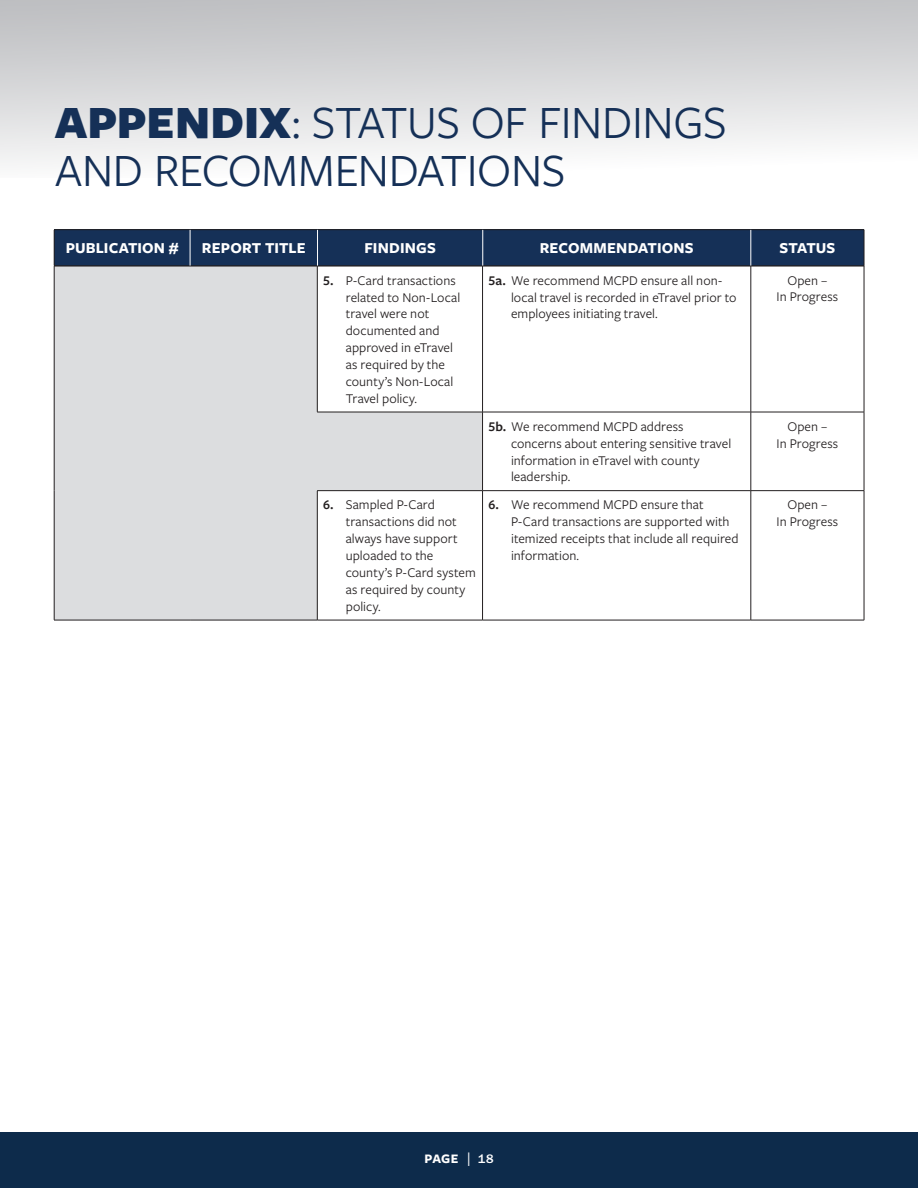
<style>
.page{position:relative;width:918px;height:1188px;background:#fff}
.page>*{position:absolute;margin:0;border:0;box-sizing:border-box;transform-origin:0 0}
.t1{font:48px/48px "Freight Sans Pro";letter-spacing:-.01em;color:#153057}
.t2{font:700 15.75px "Freight Sans Pro";letter-spacing:.01em;color:#fff}
.t3{font:13.8px/16.8px "Freight Sans Pro";letter-spacing:.005em;color:#231f20}
.t4{font:700 13.5px "Freight Sans Pro";color:#fff}
.s1{font-weight:900}
.s2{font-weight:600}
.s3{font-weight:500;font-size:15px}
.s4{font-family:"Franklin Gothic URW";font-weight:500;font-size:12.75px}
</style>
<div class="page">
<div style="left:0;top:1133px;width:918px;height:55px;background:#0d2b4b"></div>
<div style="left:0;top:0;width:918px;height:178px;background:linear-gradient(to bottom,#bdbec1,#fdfdfd)"></div>
<div style="left:54px;top:266px;width:263px;height:146px;background:#dcdddf"></div>
<div style="left:54px;top:412px;width:429px;height:79px;background:#dcdddf"></div>
<div style="left:54px;top:491px;width:263px;height:129px;background:#dcdddf"></div>
<hr style="left:54px;top:266px;width:1px;height:146px;background:#231f20">
<hr style="left:317px;top:266px;width:1px;height:146px;background:#231f20">
<hr style="left:482px;top:266px;width:1px;height:146px;background:#231f20">
<hr style="left:751px;top:266px;width:1px;height:146px;background:#231f20">
<hr style="left:864px;top:266px;width:1px;height:146px;background:#231f20">
<hr style="left:54px;top:412px;width:1px;height:79px;background:#231f20">
<hr style="left:483px;top:412px;width:268px;height:1px;background:#231f20">
<hr style="left:482px;top:412px;width:1px;height:78px;background:#231f20">
<hr style="left:751px;top:412px;width:113px;height:1px;background:#231f20">
<hr style="left:751px;top:412px;width:1px;height:78px;background:#231f20">
<hr style="left:864px;top:412px;width:1px;height:78px;background:#231f20">
<hr style="left:54px;top:491px;width:1px;height:129px;background:#231f20">
<hr style="left:317px;top:490px;width:166px;height:1px;background:#231f20">
<hr style="left:317px;top:491px;width:1px;height:129px;background:#231f20">
<hr style="left:483px;top:490px;width:268px;height:1px;background:#231f20">
<hr style="left:482px;top:491px;width:1px;height:129px;background:#231f20">
<hr style="left:751px;top:490px;width:113px;height:1px;background:#231f20">
<hr style="left:751px;top:491px;width:1px;height:129px;background:#231f20">
<hr style="left:864px;top:491px;width:1px;height:129px;background:#231f20">
<hr style="left:54px;top:620px;width:136px;height:1px;background:#231f20">
<hr style="left:190px;top:620px;width:127px;height:1px;background:#231f20">
<hr style="left:317px;top:620px;width:166px;height:1px;background:#231f20">
<hr style="left:483px;top:620px;width:268px;height:1px;background:#231f20">
<hr style="left:751px;top:620px;width:113px;height:1px;background:#231f20">
<hr style="left:317px;top:412px;width:166px;height:1px;background:#231f20">
<div style="left:54px;top:230px;width:136px;height:36px;background:#153057"></div>
<div style="left:190px;top:230px;width:128px;height:36px;background:#153057"></div>
<div style="left:318px;top:230px;width:165px;height:36px;background:#153057"></div>
<div style="left:483px;top:230px;width:268px;height:36px;background:#153057"></div>
<div style="left:751px;top:230px;width:113px;height:36px;background:#153057"></div>
<hr style="left:54px;top:229px;width:136px;height:1px;background:#231f20">
<hr style="left:54px;top:230px;width:1px;height:36px;background:#231f20">
<hr style="left:190px;top:229px;width:128px;height:1px;background:#231f20">
<hr style="left:318px;top:229px;width:165px;height:1px;background:#231f20">
<hr style="left:483px;top:229px;width:268px;height:1px;background:#231f20">
<hr style="left:751px;top:229px;width:113px;height:1px;background:#231f20">
<hr style="left:864px;top:230px;width:1px;height:36px;background:#231f20">
<hr style="left:54px;top:266px;width:136px;height:1px;background:#231f20">
<hr style="left:190px;top:266px;width:128px;height:1px;background:#231f20">
<hr style="left:318px;top:266px;width:165px;height:1px;background:#231f20">
<hr style="left:483px;top:266px;width:268px;height:1px;background:#231f20">
<hr style="left:751px;top:266px;width:113px;height:1px;background:#231f20">
<hr style="left:190px;top:230px;width:1px;height:36px;background:#fff">
<hr style="left:317px;top:230px;width:1px;height:36px;background:#fff">
<hr style="left:482px;top:230px;width:1px;height:36px;background:#fff">
<hr style="left:750px;top:230px;width:1px;height:36px;background:#fff">
<h2 class="t1" style="left:55px;top:96px;width:673px"><span class="s1">APPENDIX</span>: STATUS OF FINDINGS<br>AND RECOMMENDATIONS</h2>
<p class="t2" style="left:66px;top:237px;width:114px">PUBLICATION #</p>
<p class="t2" style="left:202px;top:237px;width:105px">REPORT TITLE</p>
<p class="t2" style="left:364px;top:237px;width:73px">FINDINGS</p>
<p class="t2" style="left:540px;top:237px;width:156px">RECOMMENDATIONS</p>
<p class="t2" style="left:779px;top:237px;width:58px">STATUS</p>
<p class="t3" style="left:346px;top:271px;width:116px;text-indent:-22px"><span class="s2">5.</span> P-Card transactions related to Non-Local travel were not documented and approved in eTravel as required by the county’s Non-Local<br>Travel policy.</p>
<p class="t3" style="left:511px;top:271px;width:227px;text-indent:-22px"><span class="s2">5a.</span> We recommend MCPD ensure all non&shy;local travel is recorded in eTravel prior to employees initiating travel.</p>
<p class="t3" style="left:777px;top:271px;width:63px;text-align:center">Open –<br>In Progress</p>
<p class="t3" style="left:511px;top:417px;width:222px;text-indent:-22px"><span class="s2">5b.</span> We recommend MCPD address concerns about entering sensitive travel information in eTravel with county leadership.</p>
<p class="t3" style="left:777px;top:417px;width:63px;text-align:center">Open –<br>In Progress</p>
<p class="t3" style="left:346px;top:496px;width:132px;text-indent:-23px"><span class="s2">6.</span> Sampled P-Card transactions did not always have support uploaded to the county’s P-Card system as required by county policy.</p>
<p class="t3" style="left:511px;top:496px;width:229px;text-indent:-23px"><span class="s2">6.</span> We recommend MCPD ensure that<br>P-Card transactions are supported with itemized receipts that include all required information.</p>
<p class="t3" style="left:777px;top:496px;width:63px;text-align:center">Open –<br>In Progress</p>
<p class="t4" style="left:424px;top:1149px;width:71px">PAGE <span class="s3">|</span> <span class="s4">18</span></p>
</div>
